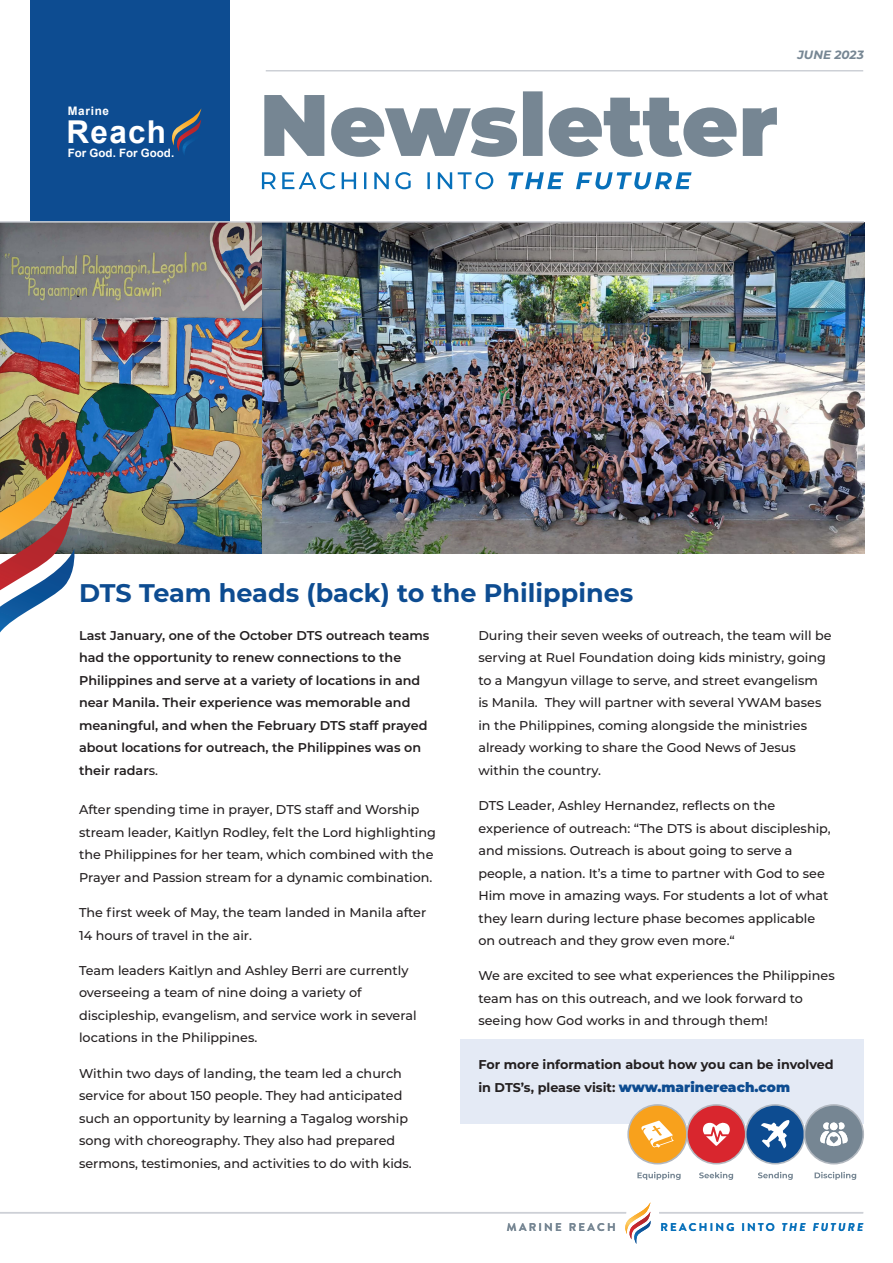
<style>
.page{position:relative;width:893px;height:1263px;background:#fff}
.page>*{position:absolute;margin:0;border:0;box-sizing:border-box;transform-origin:0 0}
.t1{font:700 31.5px "Arial";letter-spacing:.04em;color:#fff}
.t2{font:700 25.5px "Montserrat";color:#0d4c91}
.t3{font:500 12.75px/22.5px "Montserrat";color:#231f20}
.t4{font:600 12.75px/22.5px "Montserrat";color:#231f20}
.t5{font:700 12.75px/22.5px "Montserrat";color:#231f20}
.t6{font:italic 700 12px "Montserrat";color:#768693}
.t7{font:700 11.7px "Arial";letter-spacing:.06em;color:#fff}
.t8{font:700 11.55px "Arial";color:#fff}
.t9{font:700 11.25px "Brandon Grotesque";letter-spacing:.2em;color:#0770ba}
.t10{font:700 11.25px "Brandon Grotesque";letter-spacing:.2em;color:#768693}
.s1{font-weight:500}
.s2{font-weight:900;font-size:13.5px;color:#0d4c91}
.s3{font-style:italic}
</style>
<div class="page">
<img style="left:261px;top:223px;width:603px;height:331px">
<img style="left:0;top:223px;width:261px;height:331px">
<div style="left:460px;top:1040px;width:403px;height:84px;background:#e4eaf5"></div>
<hr style="left:266px;top:70px;width:597px;height:1px;background:#cdd0d6">
<svg style="left:264px;top:91px;width:513px;height:66px"></svg>
<svg style="left:262px;top:172px;width:430px;height:17px"></svg>
<div style="left:30px;top:0;width:200px;height:222px;background:#0d4c91"></div>
<svg style="left:171px;top:108px;width:31px;height:45px"></svg>
<svg style="left:623px;top:1202px;width:28px;height:42px"></svg>
<hr style="left:0;top:1212px;width:626px;height:1px;background:#cdd0d6">
<hr style="left:659px;top:1212px;width:204px;height:1px;background:#cdd0d6">
<hr style="left:0;top:221px;width:864px;height:2px;background:#cdd0d6">
<img style="left:0;top:446px;width:77px;height:186px">
<div style="left:628px;top:1105px;width:59px;height:59px;background:#f8a11c;border-radius:50%"></div>
<div style="left:627px;top:1104px;width:61px;height:60px;border:2px solid #b2b8c0;border-radius:50%"></div>
<div style="left:687px;top:1105px;width:59px;height:59px;background:#d9262e;border-radius:50%"></div>
<div style="left:686px;top:1104px;width:60px;height:60px;border:2px solid #b2b8c0;border-radius:50%"></div>
<div style="left:746px;top:1105px;width:58px;height:59px;background:#0d4c91;border-radius:50%"></div>
<div style="left:745px;top:1104px;width:60px;height:60px;border:2px solid #b2b8c0;border-radius:50%"></div>
<div style="left:804px;top:1105px;width:59px;height:59px;background:#768693;border-radius:50%"></div>
<div style="left:804px;top:1104px;width:60px;height:60px;border:2px solid #b2b8c0;border-radius:50%"></div>
<svg style="left:820px;top:1122px;width:28px;height:24px"></svg>
<svg style="left:703px;top:1122px;width:27px;height:24px"></svg>
<svg style="left:641px;top:1121px;width:33px;height:27px"></svg>
<svg style="left:761px;top:1120px;width:29px;height:28px"></svg>
<svg style="left:637px;top:1172px;width:44px;height:8px"></svg>
<svg style="left:699px;top:1172px;width:34px;height:8px"></svg>
<svg style="left:758px;top:1172px;width:35px;height:8px"></svg>
<svg style="left:815px;top:1172px;width:41px;height:8px"></svg>
<p class="t7" style="left:68px;top:103px;width:43px">Marine</p>
<p class="t1" style="left:67px;top:111px;width:101px">Reach</p>
<p class="t8" style="left:68px;top:145px;width:108px">For God. For Good.</p>
<p class="t6" style="left:797px;top:46px;width:68px">JUNE 2023</p>
<p class="t2" style="left:79px;top:574px;width:556px">DTS Team heads (back) to the Philippines</p>
<p class="t4" style="left:79px;top:623px;width:352px">Last January, one of the October DTS outreach teams had the opportunity to renew connections to the Philippines and serve at a variety of locations in and near Manila. Their experience was memorable and meaningful, and when the February DTS staff prayed about locations for outreach, the Philippines was on their radar<span class="s1">s.</span></p>
<p class="t3" style="left:79px;top:798px;width:358px">After spending time in prayer, DTS staff and Worship stream leader, Kaitlyn Rodley, felt the Lord highlighting the Philippines for her team, which combined with the Prayer and Passion stream for a dynamic combination.</p>
<p class="t3" style="left:79px;top:901px;width:349px">The first week of May, the team landed in Manila after<br>14 hours of travel in the air.</p>
<p class="t3" style="left:79px;top:958px;width:339px">Team leaders Kaitlyn and Ashley Berri are currently overseeing a team of nine doing a variety of discipleship, evangelism, and service work in several locations in the Philippines.</p>
<p class="t3" style="left:79px;top:1061px;width:334px">Within two days of landing, the team led a church service for about 150 people. They had anticipated such an opportunity by learning a Tagalog worship song with choreography. They also had prepared sermons, testimonies, and activities to do with kids.</p>
<p class="t3" style="left:478px;top:623px;width:355px">During their seven weeks of outreach, the team will be serving at Ruel Foundation doing kids ministry, going to a Mangyun village to serve, and street evangelism<br>is Manila. They will partner with several YWAM bases in the Philippines, coming alongside the ministries already working to share the Good News of Jesus within the country.</p>
<p class="t3" style="left:478px;top:794px;width:354px">DTS Leader, Ashley Hernandez, reflects on the experience of outreach: “The DTS is about discipleship, and missions. Outreach is about going to serve a people, a nation. It’s a time to partner with God to see Him move in amazing ways. For students a lot of what they learn during lecture phase becomes applicable on outreach and they grow even more.“</p>
<p class="t3" style="left:478px;top:964px;width:358px">We are excited to see what experiences the Philippines team has on this outreach, and we look forward to seeing how God works in and through them!</p>
<p class="t5" style="left:478px;top:1053px;width:357px">For more information about how you can be involved in DTS’s, please visit: <span class="s2">www.marinereach.com</span></p>
<p class="t10" style="left:507px;top:1219px;width:110px">MARINE REACH</p>
<p class="t9" style="left:661px;top:1219px;width:204px">REACHING INTO <span class="s3">THE FUTURE</span></p>
</div>
